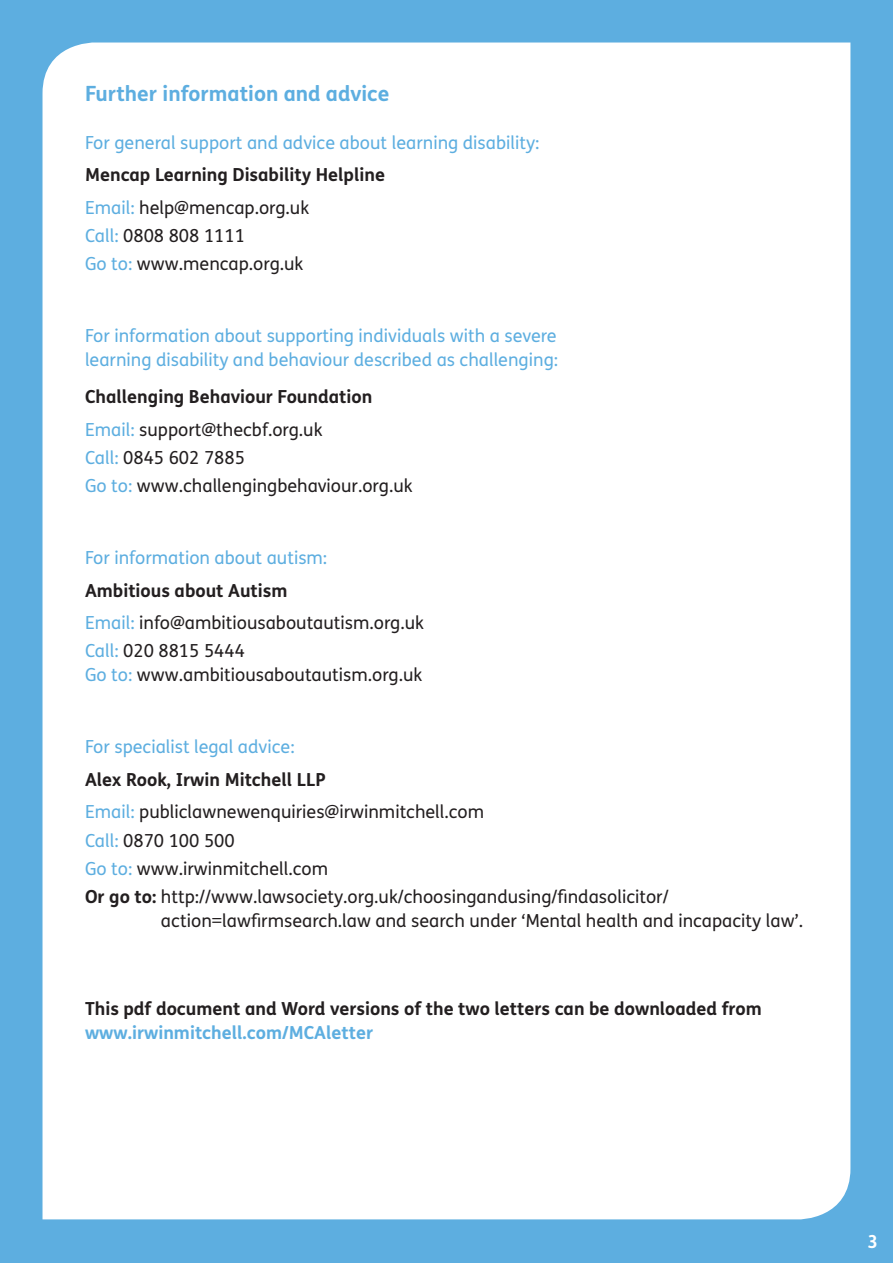
<style>
.page{position:relative;width:893px;height:1263px;background:#5daee0}
.page>*{position:absolute;margin:0;border:0;box-sizing:border-box;transform-origin:0 0}
.t1{font:700 21px "FS Mencap";color:#5daee0}
.t2{font:18px/24px "FS Mencap";color:#231f20}
.t3{font:18px/24px "FS Mencap";color:#5daee0}
.t4{font:700 18px/24px "FS Mencap";color:#231f20}
.t5{font:700 18px "FS Mencap";color:#fff}
.s1{color:#5daee0}
.s2{font-weight:700}
</style>
<div class="page">
<div style="left:43px;top:43px;width:807px;height:1176px;background:#fff"></div>
<p class="t1" style="left:85px;top:80px;width:306px">Further information and advice</p>
<p class="t3" style="left:85px;top:131px;width:456px">For general support and advice about learning disability:</p>
<p class="t4" style="left:85px;top:163px;width:301px">Mencap Learning Disability Helpline</p>
<p class="t2" style="left:85px;top:196px;width:226px"><span class="s1">Email:</span> help@mencap.org.uk</p>
<p class="t2" style="left:85px;top:224px;width:162px"><span class="s1">Call:</span> 0808 808 1111</p>
<p class="t2" style="left:85px;top:252px;width:220px"><span class="s1">Go to:</span> www.mencap.org.uk</p>
<p class="t3" style="left:85px;top:324px;width:475px">For information about supporting individuals with a severe learning disability and behaviour described as challenging:</p>
<p class="t4" style="left:85px;top:385px;width:289px">Challenging Behaviour Foundation</p>
<p class="t2" style="left:85px;top:418px;width:239px"><span class="s1">Email:</span> support@thecbf.org.uk</p>
<p class="t2" style="left:85px;top:446px;width:162px"><span class="s1">Call:</span> 0845 602 7885</p>
<p class="t2" style="left:85px;top:474px;width:329px"><span class="s1">Go to:</span> www.challengingbehaviour.org.uk</p>
<p class="t3" style="left:85px;top:546px;width:244px">For information about autism:</p>
<p class="t4" style="left:85px;top:578px;width:204px">Ambitious about Autism</p>
<p class="t2" style="left:85px;top:611px;width:340px"><span class="s1">Email:</span> info@ambitiousaboutautism.org.uk</p>
<p class="t2" style="left:85px;top:639px;width:162px"><span class="s1">Call:</span> 020 8815 5444</p>
<p class="t2" style="left:85px;top:663px;width:339px"><span class="s1">Go to:</span> www.ambitiousaboutautism.org.uk</p>
<p class="t3" style="left:85px;top:735px;width:211px">For specialist legal advice:</p>
<p class="t4" style="left:85px;top:767px;width:242px">Alex Rook, Irwin Mitchell LLP</p>
<p class="t2" style="left:85px;top:800px;width:401px"><span class="s1">Email:</span> publiclawnewenquiries@irwinmitchell.com</p>
<p class="t2" style="left:85px;top:829px;width:151px"><span class="s1">Call:</span> 0870 100 500</p>
<p class="t2" style="left:85px;top:857px;width:245px"><span class="s1">Go to:</span> www.irwinmitchell.com</p>
<p class="t2" style="left:161px;top:885px;width:644px;text-indent:-76px"><span class="s2">Or go to:</span> http://www.lawsociety.org.uk/choosingandusing/findasolicitor/ action=lawfirmsearch.law and search under ‘Mental health and incapacity law’.</p>
<p class="t4" style="left:85px;top:997px;width:678px">This pdf document and Word versions of the two letters can be downloaded from <span class="s1">www.irwinmitchell.com/MCAletter</span></p>
<p class="t5" style="left:867px;top:1230px;width:12px">3</p>
</div>
